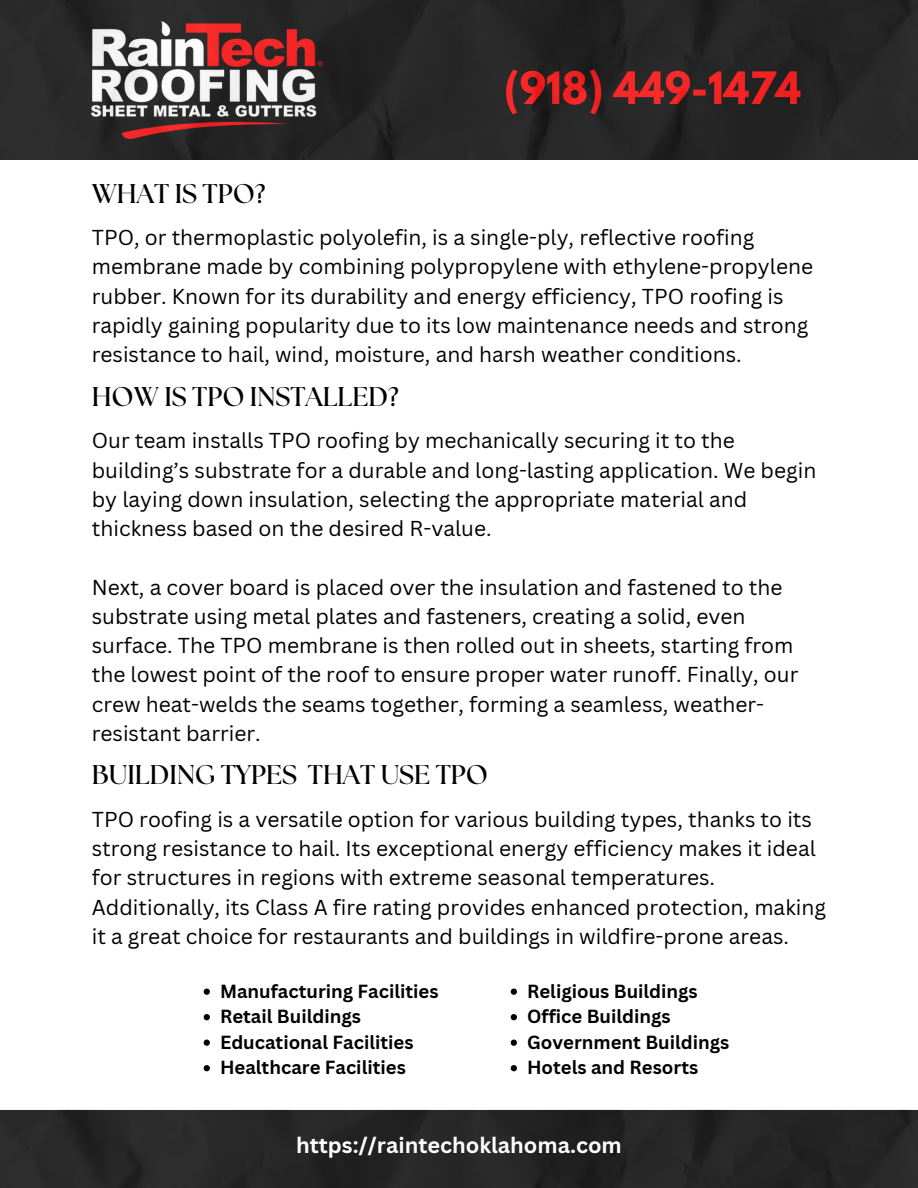
<style>
.page{position:relative;width:918px;height:1188px;background:#fff}
.page>*{position:absolute;margin:0;border:0;box-sizing:border-box;transform-origin:0 0}
.t1{font:700 27px "The Seasons";color:#000}
.t2{font:700 21.75px "Canva Sans";color:#fff}
.t3{font:21px/29.2px "Canva Sans";color:#000}
.t4{font:700 18.45px "Canva Sans";color:#000}
</style>
<div class="page">
<svg style="left:204px;top:989px;width:6px;height:6px"></svg>
<svg style="left:204px;top:1014px;width:6px;height:6px"></svg>
<svg style="left:204px;top:1040px;width:6px;height:6px"></svg>
<svg style="left:204px;top:1065px;width:6px;height:6px"></svg>
<svg style="left:511px;top:989px;width:6px;height:6px"></svg>
<svg style="left:511px;top:1014px;width:6px;height:6px"></svg>
<svg style="left:511px;top:1040px;width:6px;height:6px"></svg>
<svg style="left:511px;top:1065px;width:6px;height:6px"></svg>
<img style="left:0;top:0;width:918px;height:160px">
<div style="left:0;top:1110px;width:918px;height:78px;background:#272727"></div>
<p class="t1" style="left:92px;top:182px;width:175px">WHAT IS TPO?</p>
<h1 class="t3" style="left:92px;top:222px;width:723px">TPO, or thermoplastic polyolefin, is a single-ply, reflective roofing membrane made by combining polypropylene with ethylene-propylene rubber. Known for its durability and energy efficiency, TPO roofing is rapidly gaining popularity due to its low maintenance needs and strong resistance to hail, wind, moisture, and harsh weather conditions.</h1>
<h3 class="t1" style="left:92px;top:384px;width:309px">HOW IS TPO INSTALLED?</h3>
<p class="t3" style="left:92px;top:425px;width:726px">Our team installs TPO roofing by mechanically securing it to the building’s substrate for a durable and long-lasting application. We begin by laying down insulation, selecting the appropriate material and thickness based on the desired R-value.</p>
<p class="t3" style="left:92px;top:572px;width:708px">Next, a cover board is placed over the insulation and fastened to the substrate using metal plates and fasteners, creating a solid, even surface. The TPO membrane is then rolled out in sheets, starting from the lowest point of the roof to ensure proper water runoff. Finally, our crew heat-welds the seams together, forming a seamless, weather&shy;resistant barrier.</p>
<h1 class="t1" style="left:92px;top:763px;width:398px">BUILDING TYPES THAT USE TPO</h1>
<h3 class="t3" style="left:92px;top:804px;width:736px">TPO roofing is a versatile option for various building types, thanks to its strong resistance to hail. Its exceptional energy efficiency makes it ideal for structures in regions with extreme seasonal temperatures.<br>Additionally, its Class A fire rating provides enhanced protection, making it a great choice for restaurants and buildings in wildfire-prone areas.</h3>
<h3 class="t4" style="left:220px;top:978px;width:220px">Manufacturing Facilities</h3>
<h1 class="t4" style="left:220px;top:1004px;width:142px">Retail Buildings</h1>
<h3 class="t4" style="left:220px;top:1029px;width:195px">Educational Facilities</h3>
<p class="t4" style="left:220px;top:1055px;width:187px">Healthcare Facilities</p>
<p class="t4" style="left:527px;top:978px;width:172px">Religious Buildings</p>
<p class="t4" style="left:527px;top:1004px;width:145px">Office Buildings</p>
<p class="t4" style="left:527px;top:1029px;width:204px">Government Buildings</p>
<p class="t4" style="left:527px;top:1055px;width:173px">Hotels and Resorts</p>
<p class="t2" style="left:296px;top:1129px;width:327px">https://raintechoklahoma.com</p>
</div>
